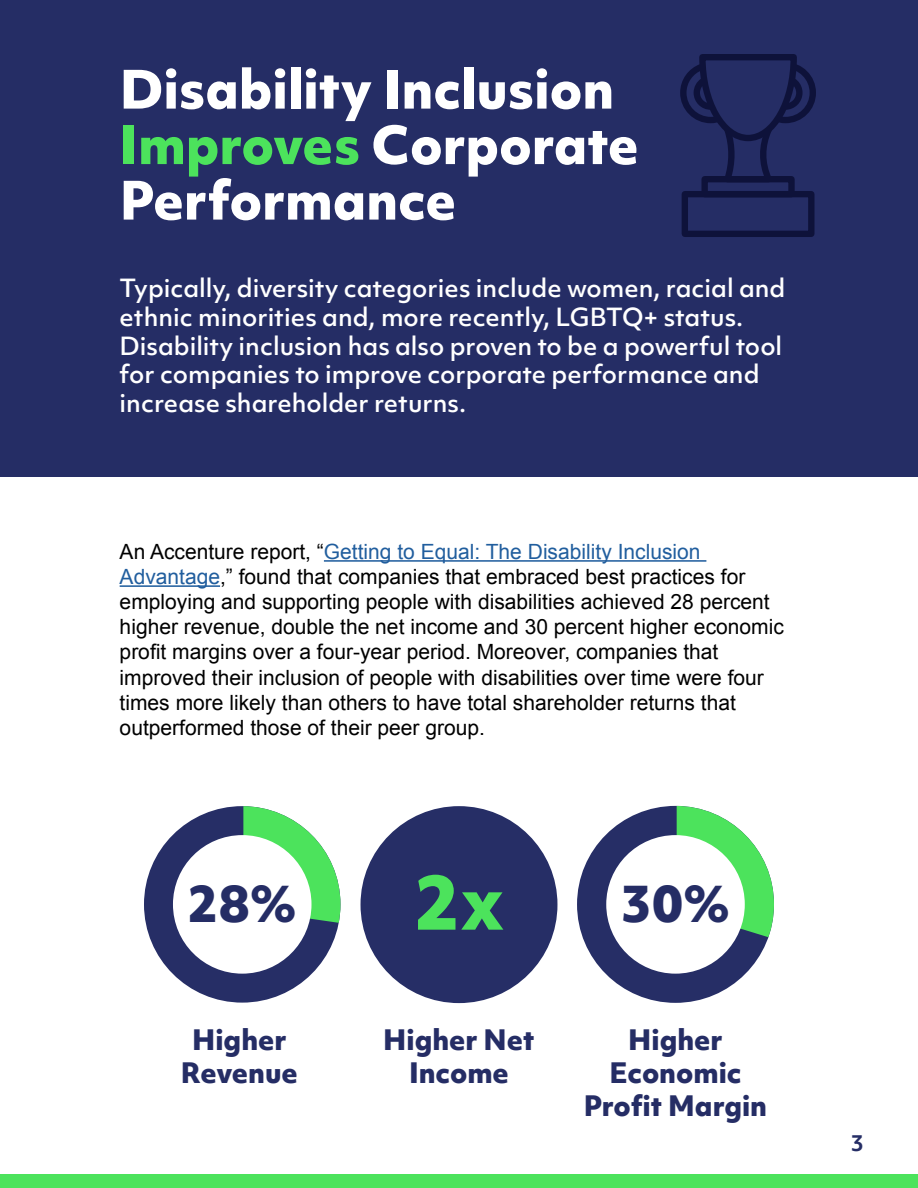
<style>
.page{position:relative;width:918px;height:1188px;background:#fff}
.page>*{position:absolute;margin:0;border:0;box-sizing:border-box;transform-origin:0 0}
.t1{font:800 72.3px "Objektiv Mk 1";color:#4ce35c}
.t2{font:800 51px/55.5px "Objektiv Mk 1";color:#fff}
.t3{font:800 48.3px "Objektiv Mk 1";color:#252d65}
.t4{font:800 27px/33px "Objektiv Mk 1";color:#252d65;text-align:center}
.t5{font:500 24px/28.8px "Objektiv Mk 1";color:#fff}
.t6{font:21px/25.2px "Arial";color:#000}
.t7{font:700 21px "Objektiv Mk 1";color:#252d65}
.s1{color:#4ce35c}
.s2{color:#215e9e}
</style>
<div class="page">
<div style="left:0;top:0;width:918px;height:477px;background:#252d65"></div>
<div style="left:0;top:1174px;width:918px;height:14px;background:#4ce35c"></div>
<div style="left:701px;top:176px;width:94px;height:21px;border:6px solid #252d65"></div>
<div style="left:682px;top:191px;width:133px;height:46px;border:6px solid #252d65"></div>
<svg style="left:680px;top:54px;width:136px;height:132px"></svg>
<hr style="left:324px;top:560px;width:382px;height:2px;background:#215e9e">
<hr style="left:120px;top:585px;width:100px;height:2px;background:#215e9e">
<div style="left:361px;top:806px;width:196px;height:197px;background:#262e66;border-radius:50%"></div>
<div style="left:144px;top:806px;width:196px;height:197px;background:#262e66;border-radius:50%"></div>
<svg style="left:243px;top:806px;width:97px;height:118px"></svg>
<div style="left:173px;top:835px;width:139px;height:139px;background:#fff;border-radius:50%"></div>
<div style="left:577px;top:806px;width:197px;height:197px;background:#262e66;border-radius:50%"></div>
<svg style="left:677px;top:806px;width:97px;height:133px"></svg>
<div style="left:606px;top:835px;width:139px;height:139px;background:#fff;border-radius:50%"></div>
<h2 class="t2" style="left:120px;top:60px;width:520px">Disability Inclusion<br><span class="s1">Improves</span> Corporate<br>Performance</h2>
<h3 class="t5" style="left:120px;top:273px;width:667px">Typically, diversity categories include women, racial and ethnic minorities and, more recently, LGBTQ+ status.<br>Disability inclusion has also proven to be a powerful tool for companies to improve corporate performance and increase shareholder returns.</h3>
<p class="t6" style="left:120px;top:539px;width:666px">An Accenture report, “<span class="s2">Getting to Equal: The Disability Inclusion Advantage</span>,” found that companies that embraced best practices for employing and supporting people with disabilities achieved 28 percent higher revenue, double the net income and 30 percent higher economic profit margins over a four-year period. Moreover, companies that improved their inclusion of people with disabilities over time were four times more likely than others to have total shareholder returns that outperformed those of their peer group.</p>
<p class="t3" style="left:187px;top:869px;width:112px">28%</p>
<p class="t1" style="left:413px;top:850px;width:93px">2x</p>
<p class="t3" style="left:620px;top:869px;width:112px">30%</p>
<p class="t4" style="left:181px;top:1022px;width:118px">Higher<br>Revenue</p>
<p class="t4" style="left:383px;top:1022px;width:153px">Higher Net<br>Income</p>
<p class="t4" style="left:584px;top:1022px;width:185px">Higher<br>Economic<br>Profit Margin</p>
<p class="t7" style="left:851px;top:1128px;width:15px">3</p>
</div>
